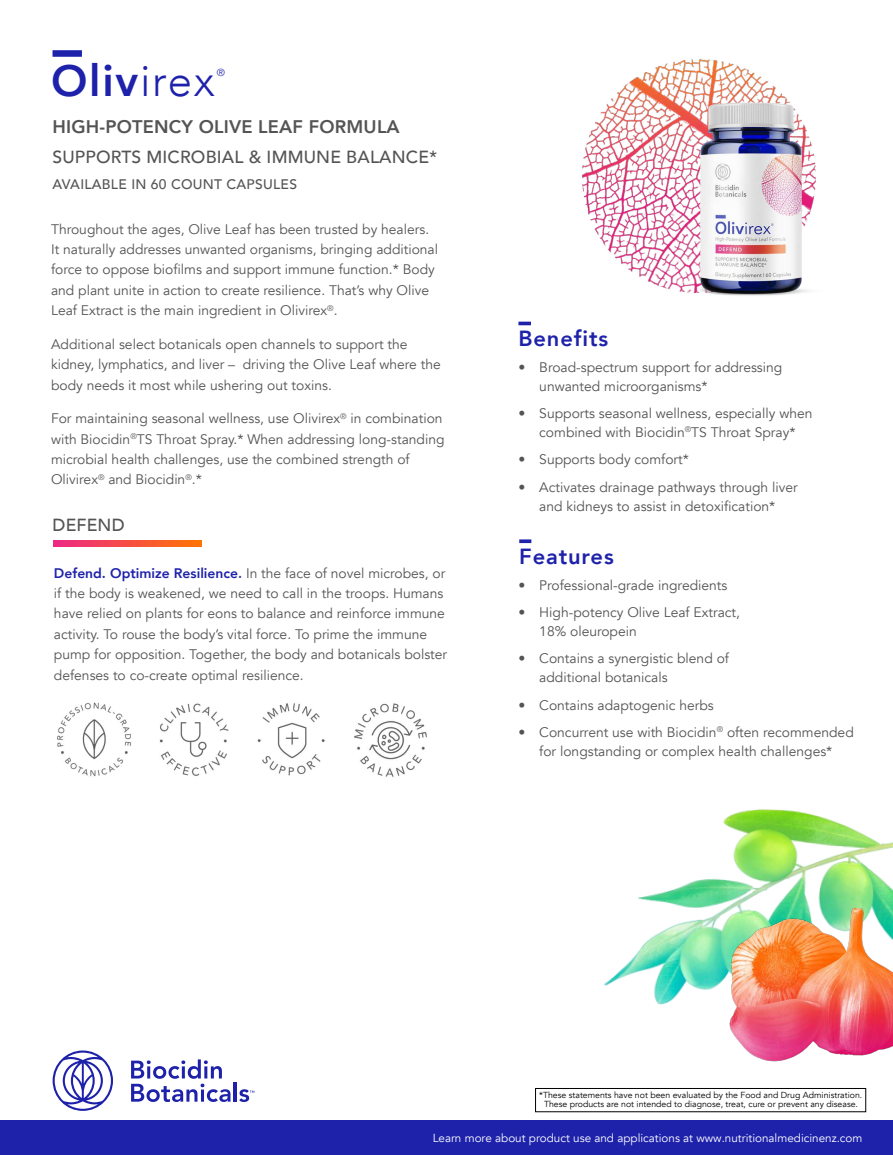
<style>
.page{position:relative;width:893px;height:1155px;background:#fff}
.page>*{position:absolute;margin:0;border:0;box-sizing:border-box;transform-origin:0 0}
.t1{font:800 43.8px "Avenir";color:#1e22aa}
.t2{font:800 21.9px "Avenir";letter-spacing:.04em;color:#1e22aa}
.t3{font:800 18.3px "Avenir";letter-spacing:.01em;color:#545454}
.t4{font:500 17.55px "Avenir";letter-spacing:.01em;color:#545454}
.t5{font:13.8px/20.4px "Avenir";color:#545454}
.t6{font:500 13.8px "Avenir";letter-spacing:.02em;color:#545454}
.t7{font:11.7px "Avenir";color:#fff}
.t8{font:10.2px "Avenir";color:#1e22aa}
.t9{font:8.7px/8.7px "Avenir";color:#000101;text-align:center}
.s1{font-weight:300}
.s2{font-weight:800;color:#1e22aa}
.s3{font-weight:800;color:#323b97}
</style>
<div class="page">
<img style="left:582px;top:59px;width:173px;height:213px">
<img style="left:604px;top:809px;width:288px;height:196px">
<div style="left:535px;top:1088px;width:330px;height:24px;border:1px solid #000"></div>
<div style="left:0;top:1121px;width:892px;height:34px;background:#1e22aa"></div>
<div style="left:53px;top:50px;width:29px;height:7px;background:#1e22aa"></div>
<svg style="left:518px;top:322px;width:13px;height:3px"></svg>
<svg style="left:519px;top:539px;width:12px;height:4px"></svg>
<svg style="left:131px;top:1059px;width:99px;height:43px"></svg>
<hr style="left:234px;top:1083px;width:3px;height:19px;background:#1e22aa">
<svg style="left:53px;top:1051px;width:60px;height:59px"></svg>
<svg style="left:239px;top:1089px;width:15px;height:13px"></svg>
<img style="left:632px;top:75px;width:184px;height:221px">
<svg style="left:54px;top:541px;width:147px;height:6px"></svg>
<img style="left:257px;top:703px;width:68px;height:73px">
<img style="left:57px;top:702px;width:74px;height:75px">
<img style="left:159px;top:703px;width:70px;height:73px">
<img style="left:700px;top:896px;width:192px;height:166px">
<img style="left:354px;top:703px;width:73px;height:74px">
<h1 class="t1" style="left:51px;top:63px;width:165px">Oliv<span class="s1">irex</span></h1>
<p class="t8" style="left:217px;top:68px;width:10px">®</p>
<h3 class="t3" style="left:52px;top:119px;width:349px">HIGH-POTENCY OLIVE LEAF FORMULA</h3>
<p class="t4" style="left:52px;top:149px;width:386px">SUPPORTS MICROBIAL &amp; IMMUNE BALANCE*</p>
<p class="t6" style="left:52px;top:178px;width:246px">AVAILABLE IN 60 COUNT CAPSULES</p>
<p class="t5" style="left:51px;top:220px;width:388px">Throughout the ages, Olive Leaf has been trusted by healers.<br>It naturally addresses unwanted organisms, bringing additional force to oppose biofilms and support immune function.* Body and plant unite in action to create resilience. That’s why Olive Leaf Extract is the main ingredient in Olivirex<sup>®</sup>.</p>
<p class="t5" style="left:51px;top:335px;width:391px">Additional select botanicals open channels to support the kidney, lymphatics, and liver – driving the Olive Leaf where the body needs it most while ushering out toxins.</p>
<p class="t5" style="left:51px;top:410px;width:395px">For maintaining seasonal wellness, use Olivirex<sup>®</sup> in combination with Biocidin<sup>®</sup>TS Throat Spray.* When addressing long-standing microbial health challenges, use the combined strength of Olivirex<sup>®</sup> and Biocidin<sup>®</sup>.*</p>
<p class="t4" style="left:52px;top:517px;width:74px">DEFEND</p>
<p class="t5" style="left:54px;top:564px;width:395px"><span class="s2">Defend. Optimize Resilience</span><span class="s3">.</span> In the face of novel microbes, or if the body is weakened, we need to call in the troops. Humans have relied on plants for eons to balance and reinforce immune activity. To rouse the body’s vital force. To prime the immune pump for opposition. Together, the body and botanicals bolster defenses to co-create optimal resilience.</p>
<h2 class="t2" style="left:518px;top:329px;width:91px">Benefits</h2>
<p class="t5" style="left:539px;top:359px;width:244px;line-height:18.9px;text-indent:-21px">• Broad-spectrum support for addressing unwanted microorganisms*</p>
<p class="t5" style="left:518px;top:405px;width:295px;line-height:18.9px;text-align:center">• Supports seasonal wellness, especially when combined with Biocidin<sup>®</sup>TS Throat Spray*</p>
<p class="t5" style="left:518px;top:451px;width:172px">• Supports body comfort*</p>
<p class="t5" style="left:518px;top:479px;width:281px;line-height:18.9px;text-align:center">• Activates drainage pathways through liver and kidneys to assist in detoxification*</p>
<h2 class="t2" style="left:519px;top:547px;width:96px">Features</h2>
<p class="t5" style="left:518px;top:576px;width:210px">• Professional-grade ingredients</p>
<p class="t5" style="left:539px;top:604px;width:202px;line-height:18.9px;text-indent:-21px">• High-potency Olive Leaf Extract,<br>18% oleuropein</p>
<p class="t5" style="left:539px;top:651px;width:191px;line-height:18.9px;text-indent:-21px">• Contains a synergistic blend of additional botanicals</p>
<p class="t5" style="left:518px;top:696px;width:197px">• Contains adaptogenic herbs</p>
<p class="t5" style="left:518px;top:724px;width:337px;line-height:18.9px;text-align:center">• Concurrent use with Biocidin<sup>®</sup> often recommended for longstanding or complex health challenges*</p>
<p class="t9" style="left:539px;top:1092px;width:324px">*These statements have not been evaluated by the Food and Drug Administration.<br>These products are not intended to diagnose, treat, cure or prevent any disease.</p>
<p class="t7" style="left:432px;top:1131px;width:431px">Learn more about product use and applications at www.nutritionalmedicinenz.com</p>
</div>
